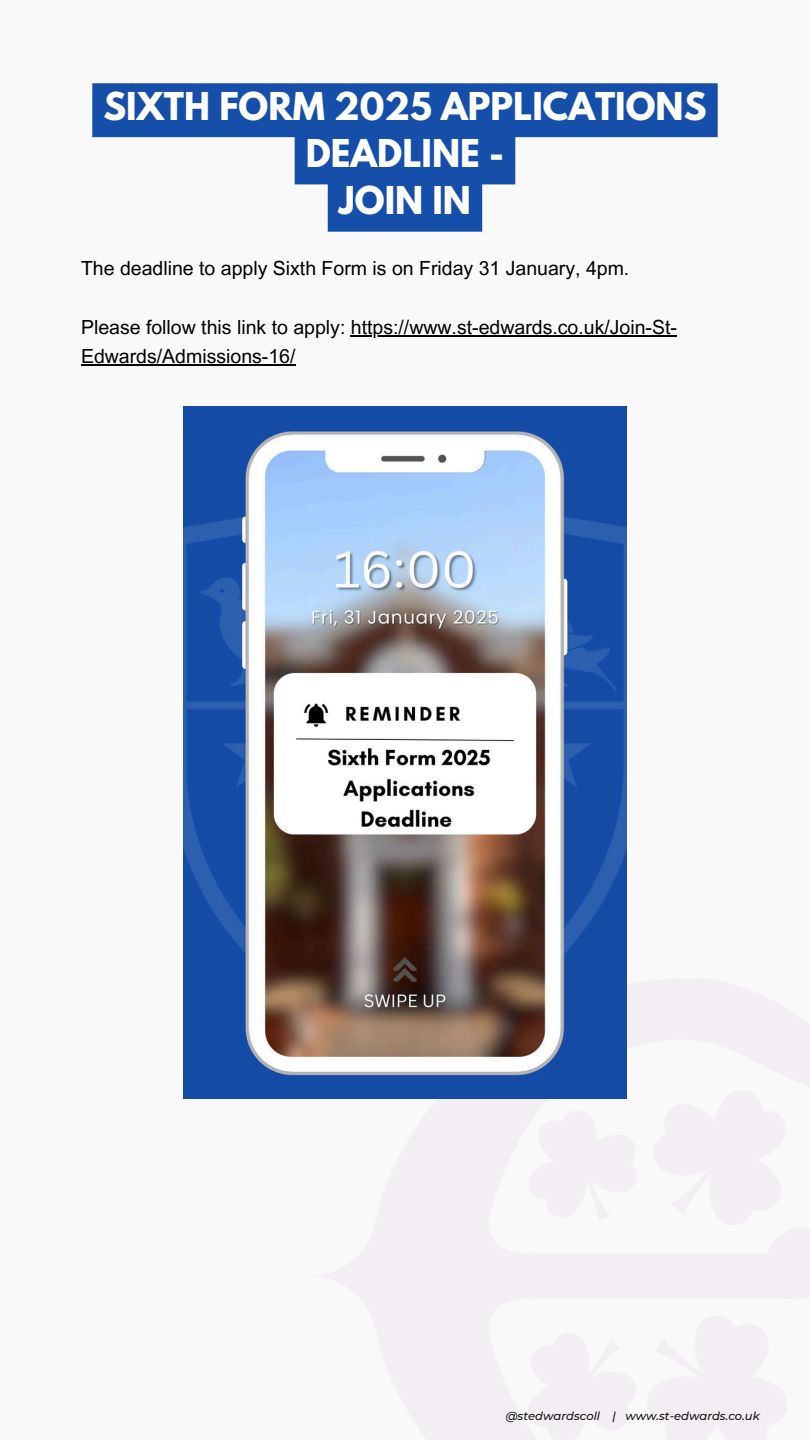
<style>
.page{position:relative;width:810px;height:1440px;background:#f9f9f9}
.page>*{position:absolute;margin:0;border:0;box-sizing:border-box;transform-origin:0 0}
.t1{font:700 34px/47.2px "League Spartan";color:#fff;text-align:center}
.t2{font:19.5px "Arial MT Pro";color:#000}
.t3{font:italic 500 11.5px "Montserrat";color:#171310}
</style>
<div class="page">
<img style="left:321px;top:973px;width:489px;height:467px">
<img style="left:183px;top:407px;width:443px;height:692px">
<svg style="left:92px;top:83px;width:626px;height:149px;fill:#164faa"></svg>
<hr style="left:351px;top:335px;width:326px;height:2px;background:#000">
<hr style="left:81px;top:365px;width:215px;height:1px;background:#000">
<h1 class="t1" style="left:103px;top:87px;width:605px">SIXTH FORM 2025 APPLICATIONS<br>DEADLINE -<br>JOIN IN</h1>
<h2 class="t2" style="left:81px;top:261px;width:550px">The deadline to apply Sixth Form is on Friday 31 January, 4pm.</h2>
<p class="t2" style="left:81px;top:320px;width:598px">Please follow this link to apply: https://www.st-edwards.co.uk/Join-St-</p>
<p class="t2" style="left:81px;top:349px;width:216px">Edwards/Admissions-16/</p>
<h2 class="t3" style="left:506px;top:1409px;width:256px">@stedwardscoll | www.st-edwards.co.uk</h2>
</div>
